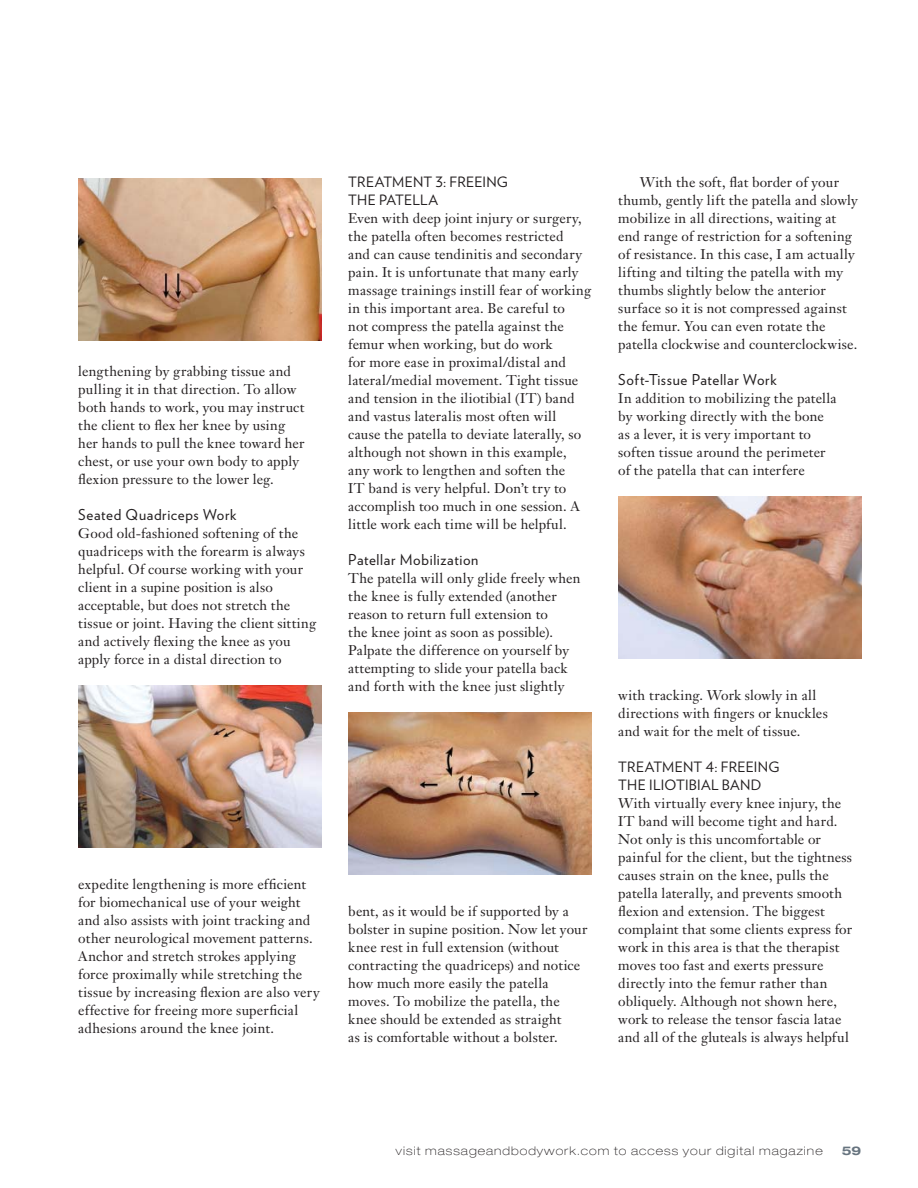
<style>
.page{position:relative;width:918px;height:1188px;background:#fff}
.page>*{position:absolute;margin:0;border:0;box-sizing:border-box;transform-origin:0 0}
.t1{font:15px "Verlag";letter-spacing:.04em;color:#231f20}
.t2{font:14.25px/18px "Verlag";letter-spacing:.015em;color:#231f20}
.t3{font:13.8px/18px "Janson Text";letter-spacing:.015em;color:#231f20}
.t4{font:100 expanded 12px "Helvetica Neue";letter-spacing:.085em;color:#231f20}
.t5{font:700 expanded 12px "Helvetica Neue";color:#67747f}
</style>
<div class="page">
<img style="left:78px;top:178px;width:243px;height:162px">
<img style="left:78px;top:686px;width:243px;height:162px">
<img style="left:348px;top:713px;width:243px;height:162px">
<img style="left:618px;top:497px;width:243px;height:162px">
<p class="t3" style="left:78px;top:364px;width:228px">lengthening by grabbing tissue and pulling it in that direction. To allow both hands to work, you may instruct the client to flex her knee by using her hands to pull the knee toward her chest, or use your own body to apply flexion pressure to the lower leg.</p>
<p class="t1" style="left:78px;top:509px;width:160px">Seated Quadriceps Work</p>
<p class="t3" style="left:78px;top:526px;width:240px">Good old-fashioned softening of the quadriceps with the forearm is always helpful. Of course working with your client in a supine position is also acceptable, but does not stretch the tissue or joint. Having the client sitting and actively flexing the knee as you apply force in a distal direction to</p>
<p class="t3" style="left:78px;top:877px;width:243px">expedite lengthening is more efficient for biomechanical use of your weight and also assists with joint tracking and other neurological movement patterns.<br>Anchor and stretch strokes applying force proximally while stretching the tissue by increasing flexion are also very effective for freeing more superficial adhesions around the knee joint.</p>
<p class="t2" style="left:348px;top:174px;width:161px">TREATMENT 3: FREEING<br>THE PATELLA</p>
<p class="t3" style="left:348px;top:211px;width:244px">Even with deep joint injury or surgery, the patella often becomes restricted<br>and can cause tendinitis and secondary pain. It is unfortunate that many early massage trainings instill fear of working in this important area. Be careful to<br>not compress the patella against the femur when working, but do work<br>for more ease in proximal/distal and lateral/medial movement. Tight tissue and tension in the iliotibial (IT) band and vastus lateralis most often will cause the patella to deviate laterally, so although not shown in this example,<br>any work to lengthen and soften the<br>IT band is very helpful. Don’t try to accomplish too much in one session. A little work each time will be helpful.</p>
<p class="t1" style="left:348px;top:554px;width:132px">Patellar Mobilization</p>
<p class="t3" style="left:348px;top:571px;width:234px">The patella will only glide freely when the knee is fully extended (another reason to return full extension to<br>the knee joint as soon as possible).<br>Palpate the difference on yourself by attempting to slide your patella back and forth with the knee just slightly</p>
<p class="t3" style="left:348px;top:904px;width:241px">bent, as it would be if supported by a bolster in supine position. Now let your knee rest in full extension (without contracting the quadriceps) and notice how much more easily the patella moves. To mobilize the patella, the knee should be extended as straight<br>as is comfortable without a bolster.</p>
<p class="t3" style="left:618px;top:175px;width:241px;text-indent:22px">With the soft, flat border of your thumb, gently lift the patella and slowly mobilize in all directions, waiting at end range of restriction for a softening of resistance. In this case, I am actually lifting and tilting the patella with my thumbs slightly below the anterior surface so it is not compressed against the femur. You can even rotate the patella clockwise and counterclockwise.</p>
<p class="t1" style="left:618px;top:374px;width:160px">Soft-Tissue Patellar Work</p>
<p class="t3" style="left:618px;top:391px;width:220px">In addition to mobilizing the patella by working directly with the bone as a lever, it is very important to soften tissue around the perimeter of the patella that can interfere</p>
<p class="t3" style="left:618px;top:688px;width:211px">with tracking. Work slowly in all directions with fingers or knuckles and wait for the melt of tissue.</p>
<p class="t2" style="left:618px;top:759px;width:163px">TREATMENT 4: FREEING<br>THE ILIOTIBIAL BAND</p>
<p class="t3" style="left:618px;top:796px;width:235px">With virtually every knee injury, the IT band will become tight and hard.<br>Not only is this uncomfortable or painful for the client, but the tightness causes strain on the knee, pulls the patella laterally, and prevents smooth flexion and extension. The biggest complaint that some clients express for work in this area is that the therapist moves too fast and exerts pressure directly into the femur rather than obliquely. Although not shown here, work to release the tensor fascia latae and all of the gluteals is always helpful</p>
<p class="t4" style="left:396px;top:1146px;width:429px">visit massageandbodywork.com to access your digital magazine</p>
<p class="t5" style="left:842px;top:1146px;width:21px">59</p>
</div>
